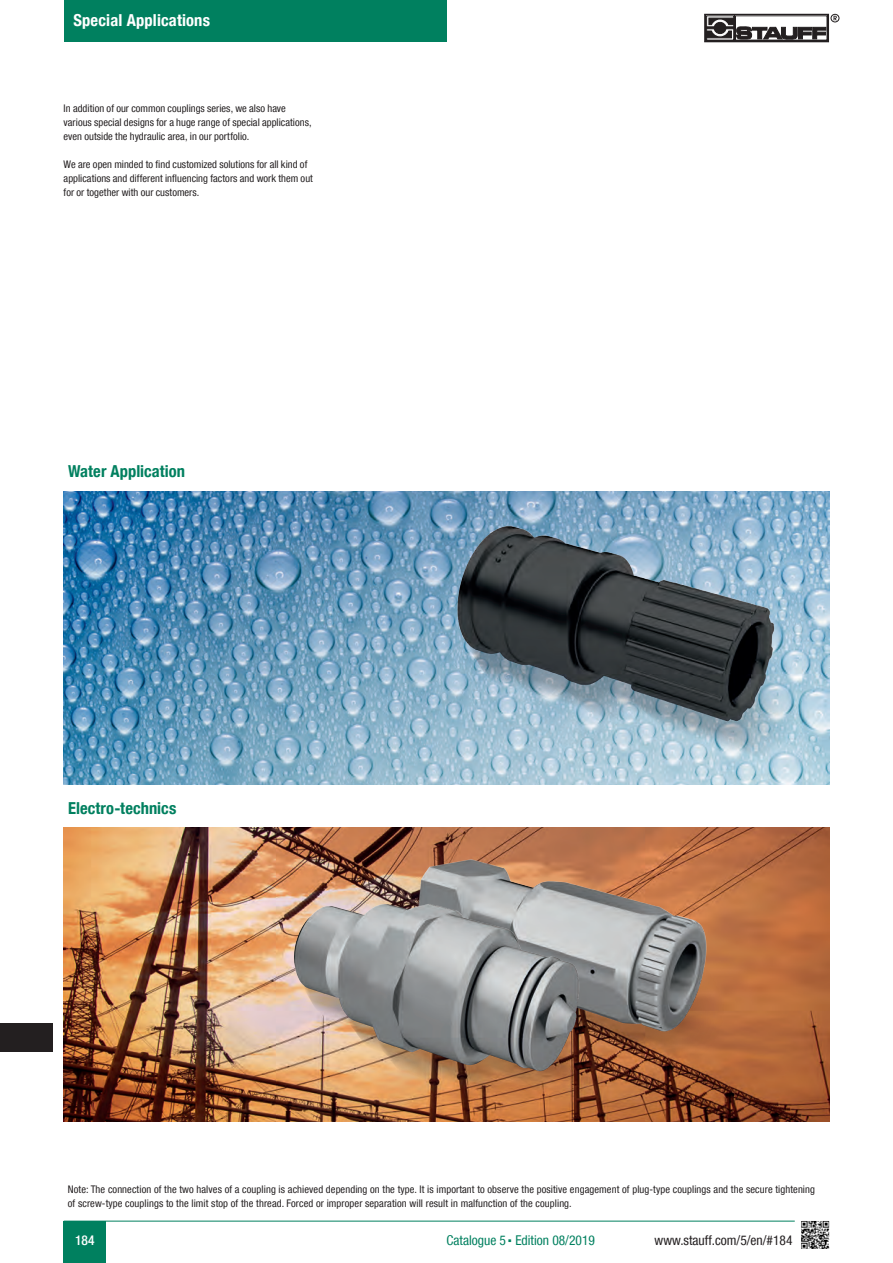
<style>
.page{position:relative;width:893px;height:1263px;background:#fff}
.page>*{position:absolute;margin:0;border:0;box-sizing:border-box;transform-origin:0 0}
.t1{font:700 condensed 16.5px "Helvetica Neue LT Com";letter-spacing:.005em;color:#00805f}
.t2{font:700 condensed 16.5px "Helvetica Neue LT Com";letter-spacing:.01em;color:#fff}
.t3{font:condensed 13.5px "Helvetica Neue LT Com";color:#00805f}
.t4{font:condensed 13.5px "Helvetica Neue LT Com";color:#231f20}
.t5{font:500 condensed 13.5px "Helvetica Neue LT Com";color:#fff}
.t6{font:condensed 10.5px/14.1px "Helvetica Neue LT Com";letter-spacing:.01em;color:#231f20}
</style>
<div class="page">
<div style="left:64px;top:0;width:382px;height:42px;background:#00805f"></div>
<div style="left:64px;top:1221px;width:42px;height:42px;background:#00805f"></div>
<hr style="left:64px;top:1221px;width:765px;height:1px;background:#00805f">
<div style="left:705px;top:14px;width:124px;height:28px;border:1px solid #231f20"></div>
<svg style="left:709px;top:25px;width:23px;height:13px"></svg>
<div style="left:830px;top:14px;width:9px;height:8px;border:1px solid #231f20;border-radius:50%"></div>
<svg style="left:833px;top:16px;width:4px;height:4px"></svg>
<svg style="left:709px;top:18px;width:25px;height:7px"></svg>
<svg style="left:706px;top:31px;width:25px;height:7px"></svg>
<svg style="left:712px;top:20px;width:16px;height:16px"></svg>
<div style="left:712px;top:20px;width:16px;height:16px;border:1px solid #fff;border-radius:50%"></div>
<div style="left:714px;top:22px;width:12px;height:12px;background:#231f20;border-radius:50%"></div>
<div style="left:714px;top:22px;width:12px;height:12px;border:1px solid #231f20;border-radius:50%"></div>
<div style="left:706px;top:27px;width:29px;height:2px;background:#231f20;border:1px solid #231f20"></div>
<svg style="left:736px;top:27px;width:90px;height:13px"></svg>
<div style="left:0;top:1024px;width:53px;height:28px;background:#231f20"></div>
<img style="left:64px;top:828px;width:765px;height:293px">
<img style="left:64px;top:491px;width:765px;height:294px">
<svg style="left:792px;top:1220px;width:38px;height:29px"></svg>
<img style="left:343px;top:827px;width:445px;height:251px">
<img style="left:219px;top:854px;width:445px;height:243px">
<img style="left:384px;top:492px;width:409px;height:278px">
<h1 class="t2" style="left:73px;top:10px;width:138px">Special Applications</h1>
<p class="t6" style="left:64px;top:101px;width:250px">In addition of our common couplings series, we also have various special designs for a huge range of special applications, even outside the hydraulic area, in our portfolio.</p>
<p class="t6" style="left:64px;top:157px;width:251px">We are open minded to find customized solutions for all kind of applications and different influencing factors and work them out for or together with our customers.</p>
<h1 class="t1" style="left:68px;top:461px;width:119px">Water Application</h1>
<h1 class="t1" style="left:68px;top:798px;width:110px">Electro-technics</h1>
<p class="t6" style="left:68px;top:1182px;width:749px">Note: The connection of the two halves of a coupling is achieved depending on the type. It is important to observe the positive engagement of plug-type couplings and the secure tightening of screw-type couplings to the limit stop of the thread. Forced or improper separation will result in malfunction of the coupling.</p>
<p class="t5" style="left:75px;top:1232px;width:21px">184</p>
<p class="t3" style="left:446px;top:1232px;width:150px">Catalogue 5 ▪ Edition 08/2019</p>
<p class="t4" style="left:655px;top:1232px;width:139px">www.stauff.com/5/en/#184</p>
</div>
